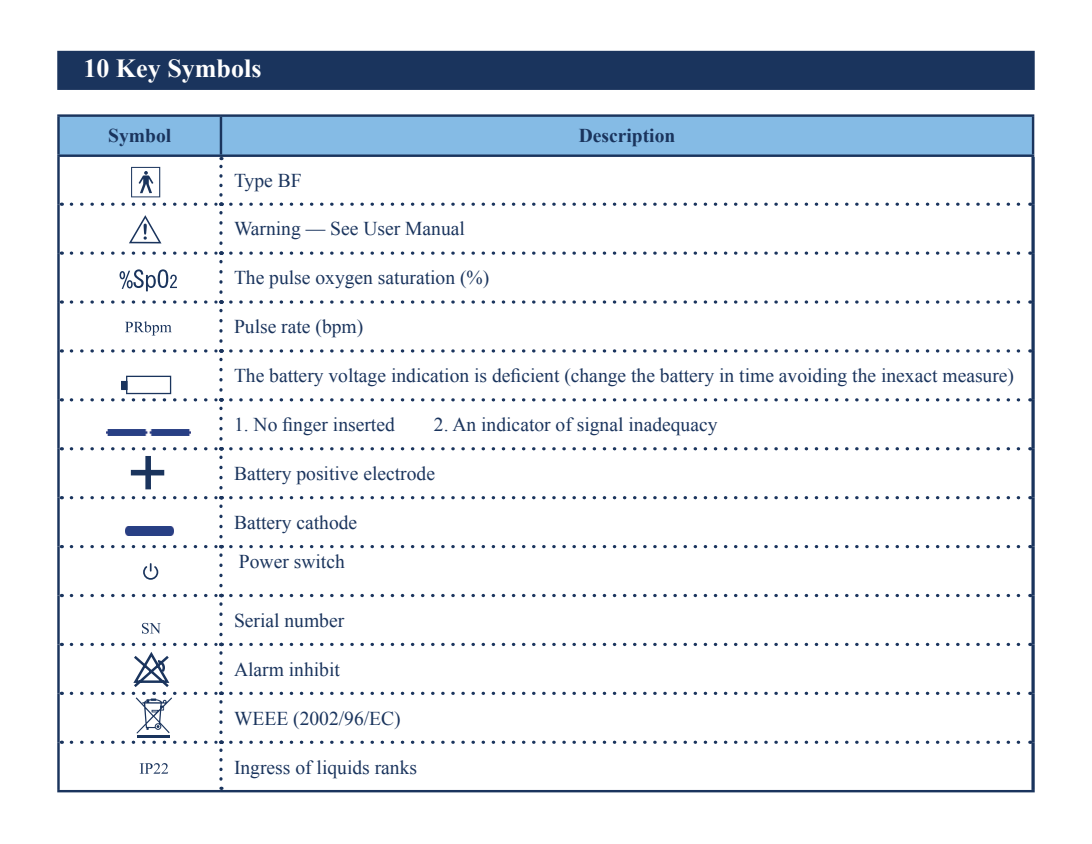
<style>
.page{position:relative;width:1092px;height:844px;background:#fff}
.page>*{position:absolute;margin:0;border:0;box-sizing:border-box;transform-origin:0 0}
.Solid_Ruled_Head{font:700 25.9px "Times New Roman";color:#fff}
.tabel_text_1{font:19.6px "Times New Roman";color:#1a345d}
.text_bold{font:700 19.6px "Times New Roman";color:#1a345d}
</style>
<div class="page">
<div style="left:57px;top:51px;width:977px;height:39px;background:#1a345d"></div>
<div style="left:60px;top:117px;width:971px;height:37px;background:#85bbe5"></div>
<svg style="left:62px;top:202px;width:9px;height:4px"></svg>
<svg style="left:62px;top:251px;width:9px;height:4px"></svg>
<hr style="left:57px;top:114px;width:164px;height:3px;background:#1a345d">
<hr style="left:57px;top:117px;width:3px;height:37px;background:#1a345d">
<hr style="left:221px;top:114px;width:813px;height:3px;background:#1a345d">
<hr style="left:1031px;top:117px;width:3px;height:37px;background:#1a345d">
<hr style="left:57px;top:157px;width:3px;height:47px;background:#1a345d">
<hr style="left:57px;top:204px;width:3px;height:49px;background:#1a345d">
<hr style="left:57px;top:253px;width:3px;height:49px;background:#1a345d">
<hr style="left:57px;top:302px;width:3px;height:49px;background:#1a345d">
<hr style="left:57px;top:351px;width:3px;height:49px;background:#1a345d">
<hr style="left:57px;top:400px;width:3px;height:48px;background:#1a345d">
<hr style="left:57px;top:448px;width:3px;height:49px;background:#1a345d">
<hr style="left:57px;top:497px;width:3px;height:49px;background:#1a345d">
<hr style="left:57px;top:546px;width:3px;height:49px;background:#1a345d">
<hr style="left:57px;top:595px;width:3px;height:49px;background:#1a345d">
<hr style="left:57px;top:644px;width:3px;height:49px;background:#1a345d">
<hr style="left:57px;top:693px;width:3px;height:49px;background:#1a345d">
<hr style="left:57px;top:742px;width:3px;height:47px;background:#1a345d">
<hr style="left:57px;top:789px;width:164px;height:3px;background:#1a345d">
<hr style="left:221px;top:789px;width:813px;height:3px;background:#1a345d">
<hr style="left:1031px;top:157px;width:3px;height:47px;background:#1a345d">
<hr style="left:1031px;top:204px;width:3px;height:49px;background:#1a345d">
<hr style="left:1031px;top:253px;width:3px;height:49px;background:#1a345d">
<hr style="left:1031px;top:302px;width:3px;height:49px;background:#1a345d">
<hr style="left:1031px;top:351px;width:3px;height:49px;background:#1a345d">
<hr style="left:1031px;top:400px;width:3px;height:48px;background:#1a345d">
<hr style="left:1031px;top:448px;width:3px;height:49px;background:#1a345d">
<hr style="left:1031px;top:497px;width:3px;height:49px;background:#1a345d">
<hr style="left:1031px;top:546px;width:3px;height:49px;background:#1a345d">
<hr style="left:1031px;top:595px;width:3px;height:49px;background:#1a345d">
<hr style="left:1031px;top:644px;width:3px;height:49px;background:#1a345d">
<hr style="left:1031px;top:693px;width:3px;height:49px;background:#1a345d">
<hr style="left:1031px;top:742px;width:3px;height:47px;background:#1a345d">
<svg style="left:231px;top:202px;width:799px;height:4px"></svg>
<svg style="left:231px;top:251px;width:799px;height:4px"></svg>
<svg style="left:231px;top:300px;width:799px;height:3px"></svg>
<svg style="left:231px;top:349px;width:799px;height:3px"></svg>
<svg style="left:231px;top:398px;width:799px;height:3px"></svg>
<svg style="left:231px;top:447px;width:799px;height:3px"></svg>
<svg style="left:71px;top:496px;width:151px;height:40px"></svg>
<svg style="left:231px;top:496px;width:799px;height:3px"></svg>
<svg style="left:231px;top:545px;width:799px;height:3px"></svg>
<svg style="left:231px;top:593px;width:799px;height:4px"></svg>
<svg style="left:231px;top:642px;width:799px;height:4px"></svg>
<svg style="left:231px;top:691px;width:799px;height:3px"></svg>
<svg style="left:231px;top:740px;width:799px;height:3px"></svg>
<hr style="left:57px;top:154px;width:164px;height:3px;background:#1a345d">
<hr style="left:220px;top:117px;width:2px;height:37px;background:#1a345d">
<hr style="left:221px;top:154px;width:813px;height:3px;background:#1a345d">
<svg style="left:71px;top:157px;width:151px;height:86px"></svg>
<svg style="left:71px;top:300px;width:151px;height:41px"></svg>
<svg style="left:71px;top:349px;width:151px;height:90px"></svg>
<svg style="left:71px;top:447px;width:151px;height:42px"></svg>
<svg style="left:71px;top:545px;width:151px;height:40px"></svg>
<svg style="left:71px;top:593px;width:151px;height:41px"></svg>
<svg style="left:71px;top:740px;width:151px;height:38px"></svg>
<svg style="left:71px;top:642px;width:151px;height:91px"></svg>
<hr style="left:137px;top:735px;width:32px;height:3px;background:#1a345d">
<img style="left:125px;top:526px;width:48px;height:9px">
<img style="left:106px;top:429px;width:85px;height:6px">
<svg style="left:71px;top:251px;width:151px;height:41px"></svg>
<p class="Solid_Ruled_Head" style="left:83px;top:50px;width:180px">10 Key Symbols</p>
<p class="text_bold" style="left:108px;top:122px;width:65px">Symbol</p>
<p class="text_bold" style="left:578px;top:122px;width:98px">Description</p>
<p class="tabel_text_1" style="left:234px;top:167px;width:69px">Type BF</p>
<p class="tabel_text_1" style="left:234px;top:216px;width:232px">Warning — See User Manual</p>
<p class="tabel_text_1" style="left:234px;top:264px;width:257px">The pulse oxygen saturation (%)</p>
<p class="tabel_text_1" style="left:234px;top:313px;width:131px">Pulse rate (bpm)</p>
<p class="tabel_text_1" style="left:234px;top:362px;width:781px">The battery voltage indication is deficient (change the battery in time avoiding the inexact measure)</p>
<p class="tabel_text_1" style="left:234px;top:411px;width:162px">1. No finger inserted</p>
<p class="tabel_text_1" style="left:434px;top:411px;width:285px">2. An indicator of signal inadequacy</p>
<p class="tabel_text_1" style="left:234px;top:460px;width:202px">Battery positive electrode</p>
<p class="tabel_text_1" style="left:234px;top:509px;width:125px">Battery cathode</p>
<p class="tabel_text_1" style="left:239px;top:548px;width:107px">Power switch</p>
<p class="tabel_text_1" style="left:234px;top:607px;width:112px">Serial number</p>
<p class="tabel_text_1" style="left:234px;top:655px;width:107px">Alarm inhibit</p>
<p class="tabel_text_1" style="left:234px;top:704px;width:168px">WEEE (2002/96/EC)</p>
<p class="tabel_text_1" style="left:234px;top:753px;width:184px">Ingress of liquids ranks</p>
</div>
